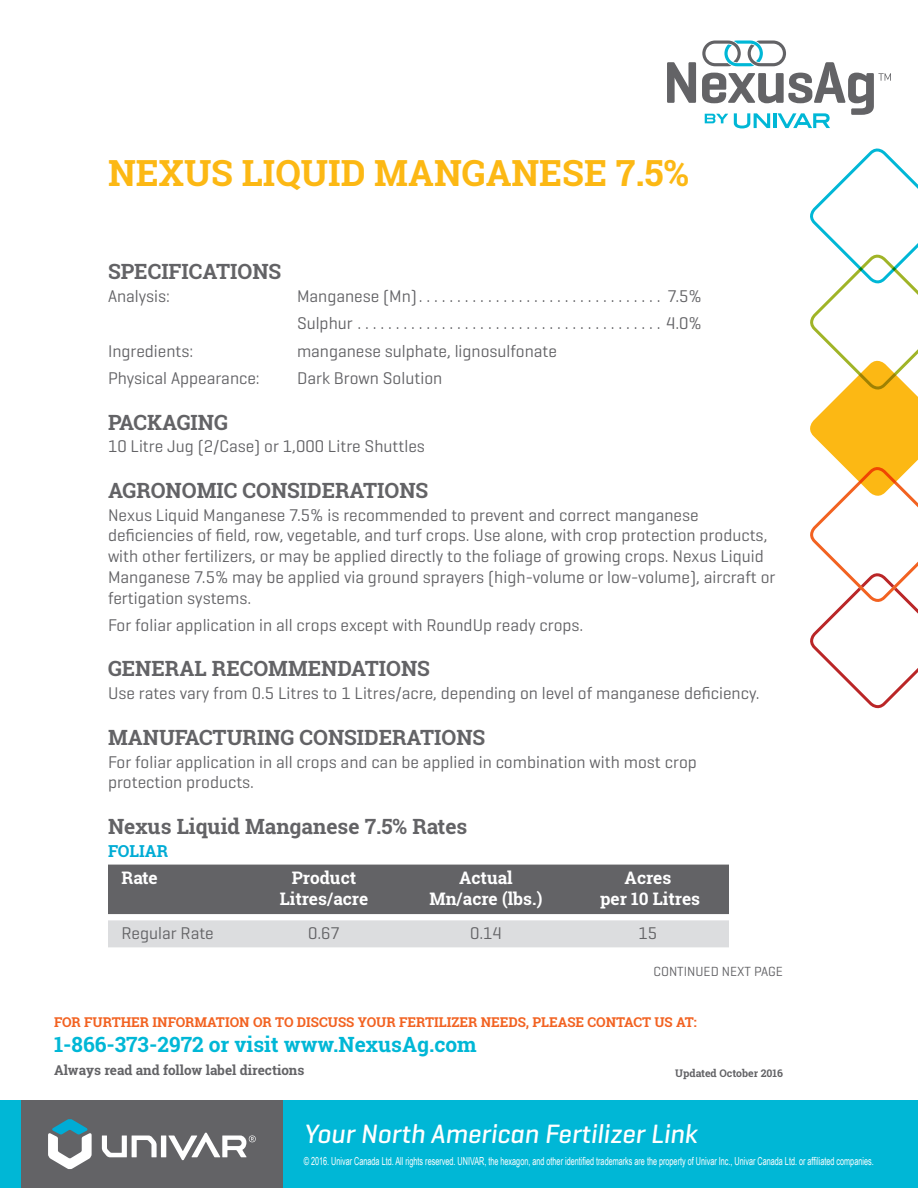
<style>
.page{position:relative;width:918px;height:1188px;background:#fff}
.page>*{position:absolute;margin:0;border:0;box-sizing:border-box;transform-origin:0 0}
.t1{font:700 36px "Roboto Slab";color:#fcb814}
.t2{font:italic 500 27px "Geogrotesque";color:#fff}
.t3{font:700 21px "Roboto Slab";color:#636366}
.t4{font:700 21px "Roboto Slab";color:#00b7d6}
.t5{font:17.25px/20.7px "Geogrotesque";color:#636366}
.t6{font:700 17.25px "Roboto Slab";color:#fff}
.t7{font:700 16.5px "Roboto Slab";color:#00acd5}
.t8{font:700 13.5px "Roboto Slab";color:#f26221}
.t9{font:700 13.5px "Roboto Slab";color:#636366}
.t10{font:13.5px "Geogrotesque";color:#636366}
.t11{font:11.1px "Arial Narrow";color:#fff;scale:.8 1}
.t12{font:700 10.5px "Roboto Slab";color:#636366}
</style>
<div class="page">
<div style="left:20px;top:1100px;width:264px;height:88px;background:#636366"></div>
<div style="left:161px;top:1136px;width:5px;height:21px;background:#fff"></div>
<svg style="left:102px;top:1136px;width:55px;height:21px"></svg>
<svg style="left:48px;top:1119px;width:44px;height:50px"></svg>
<svg style="left:168px;top:1133px;width:88px;height:27px"></svg>
<div style="left:284px;top:1100px;width:634px;height:88px;background:#00b7d6"></div>
<div style="left:0;top:1100px;width:20px;height:88px;background:#00b7d6"></div>
<svg style="left:810px;top:148px;width:108px;height:561px"></svg>
<svg style="left:667px;top:62px;width:29px;height:41px"></svg>
<svg style="left:702px;top:40px;width:189px;height:88px"></svg>
<div style="left:108px;top:865px;width:621px;height:49px;background:#636366"></div>
<div style="left:108px;top:920px;width:621px;height:27px;background:#dcdddf"></div>
<h1 class="t1" style="left:108px;top:148px;width:582px">NEXUS LIQUID MANGANESE 7.5%</h1>
<p class="t3" style="left:108px;top:257px;width:175px">SPECIFICATIONS</p>
<p class="t5" style="left:108px;top:285px;width:64px">Analysis:</p>
<p class="t5" style="left:297px;top:282px;width:406px;line-height:27.5px">Manganese (Mn) . . . . . . . . . . . . . . . . . . . . . . . . . . . . . . . . 7.5%<br>Sulphur . . . . . . . . . . . . . . . . . . . . . . . . . . . . . . . . . . . . . . . . 4.0%</p>
<p class="t5" style="left:108px;top:340px;width:87px">Ingredients:</p>
<p class="t5" style="left:297px;top:340px;width:262px">manganese sulphate, lignosulfonate</p>
<p class="t5" style="left:108px;top:367px;width:153px">Physical Appearance:</p>
<p class="t5" style="left:297px;top:367px;width:147px">Dark Brown Solution</p>
<p class="t3" style="left:108px;top:408px;width:122px">PACKAGING</p>
<p class="t5" style="left:108px;top:436px;width:318px">10 Litre Jug (2/Case) or 1,000 Litre Shuttles</p>
<p class="t3" style="left:108px;top:476px;width:322px">AGRONOMIC CONSIDERATIONS</p>
<p class="t5" style="left:108px;top:504px;width:669px">Nexus Liquid Manganese 7.5% is recommended to prevent and correct manganese deficiencies of field, row, vegetable, and turf crops. Use alone, with crop protection products, with other fertilizers, or may be applied directly to the foliage of growing crops. Nexus Liquid Manganese 7.5% may be applied via ground sprayers (high-volume or low-volume), aircraft or fertigation systems.</p>
<p class="t5" style="left:108px;top:614px;width:474px">For foliar application in all crops except with RoundUp ready crops.</p>
<p class="t3" style="left:108px;top:654px;width:323px">GENERAL RECOMMENDATIONS</p>
<p class="t5" style="left:108px;top:683px;width:651px">Use rates vary from 0.5 Litres to 1 Litres/acre, depending on level of manganese deficiency.</p>
<p class="t3" style="left:108px;top:723px;width:379px">MANUFACTURING CONSIDERATIONS</p>
<p class="t5" style="left:108px;top:751px;width:590px">For foliar application in all crops and can be applied in combination with most crop protection products.</p>
<p class="t3" style="left:108px;top:812px;width:361px">Nexus Liquid Manganese 7.5% Rates</p>
<p class="t7" style="left:108px;top:840px;width:62px">FOLIAR</p>
<p class="t6" style="left:122px;top:866px;width:38px">Rate</p>
<p class="t6" style="left:292px;top:866px;width:66px">Product</p>
<p class="t6" style="left:459px;top:866px;width:55px">Actual</p>
<p class="t6" style="left:625px;top:866px;width:48px">Acres</p>
<p class="t6" style="left:280px;top:887px;width:90px">Litres/acre</p>
<p class="t6" style="left:429px;top:887px;width:115px">Mn/acre (lbs.)</p>
<p class="t6" style="left:600px;top:887px;width:102px">per 10 Litres</p>
<p class="t5" style="left:121px;top:923px;width:94px">Regular Rate</p>
<p class="t5" style="left:308px;top:923px;width:33px">0.67</p>
<p class="t5" style="left:470px;top:923px;width:33px">0.14</p>
<p class="t5" style="left:639px;top:923px;width:20px">15</p>
<p class="t10" style="left:654px;top:963px;width:131px">CONTINUED NEXT PAGE</p>
<p class="t8" style="left:54px;top:1012px;width:644px">FOR FURTHER INFORMATION OR TO DISCUSS YOUR FERTILIZER NEEDS, PLEASE CONTACT US AT:</p>
<p class="t4" style="left:54px;top:1030px;width:424px">1-866-373-2972 or visit www.NexusAg.com</p>
<p class="t9" style="left:54px;top:1061px;width:252px">Always read and follow label directions</p>
<p class="t12" style="left:675px;top:1066px;width:109px">Updated October 2016</p>
<h2 class="t2" style="left:304px;top:1117px;width:395px">Your North American Fertilizer Link</h2>
<p class="t11" style="left:304px;top:1153px;width:714px">© 2016. Univar Canada Ltd. All rights reserved. UNIVAR, the hexagon, and other identified trademarks are the property of Univar Inc., Univar Canada Ltd. or affiliated companies.</p>
</div>
